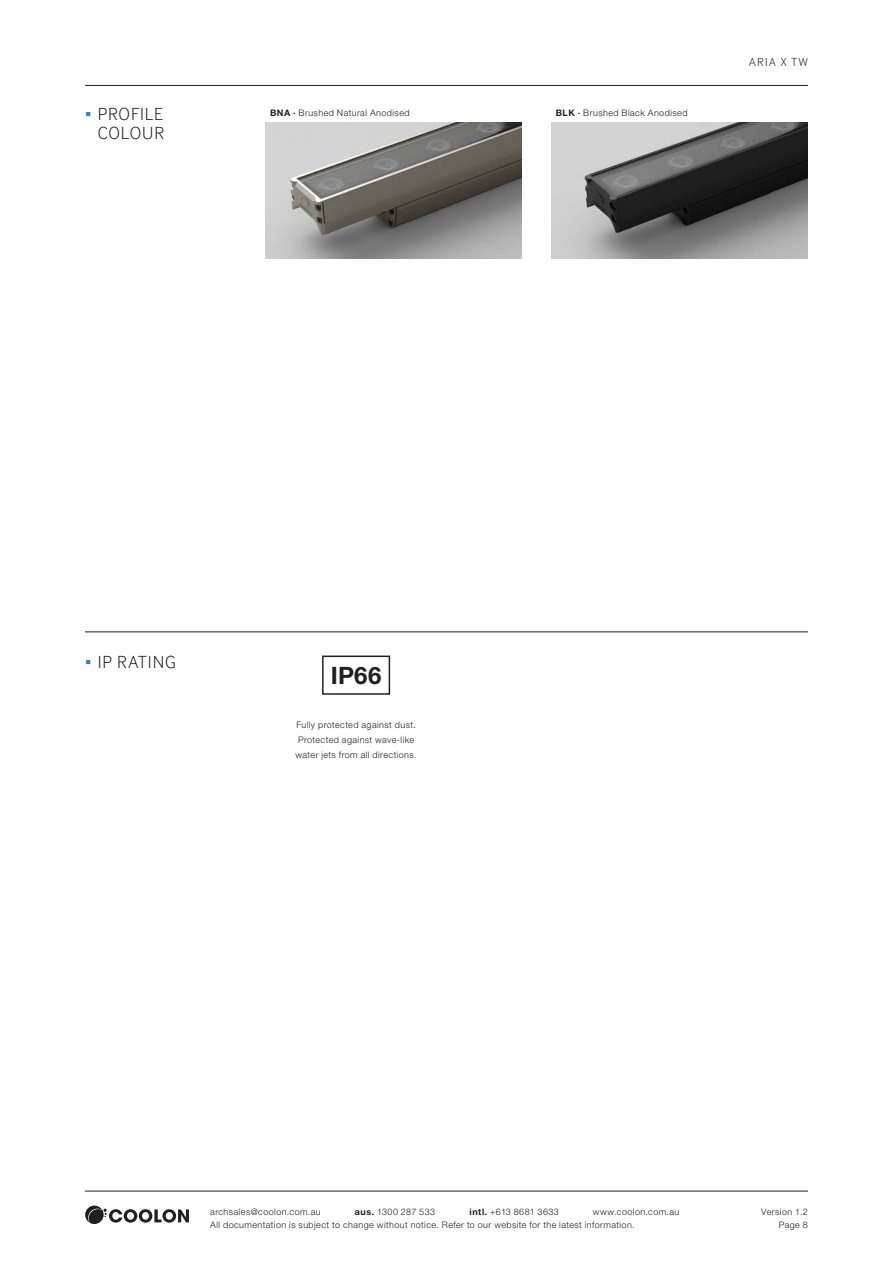
<style>
.page{position:relative;width:893px;height:1263px;background:#fff}
.page>*{position:absolute;margin:0;border:0;box-sizing:border-box;transform-origin:0 0}
.t1{font:700 24px "Helvetica Neue LT Std";color:#231f20}
.t2{font:300 18px/18.8px "Inter Face";letter-spacing:.05em;color:#231f20;text-align:right}
.t3{font:300 12px "Inter Face";letter-spacing:.125em;color:#231f20}
.bodycopy{font:300 9px/12.8px "Helvetica Neue LT Std";letter-spacing:.05em;color:#231f20}
.s1{font-family:"Arial Narrow";font-weight:400;color:#1a89ae}
.s2{font-weight:700}
</style>
<div class="page">
<svg style="left:85px;top:1205px;width:104px;height:19px"></svg>
<hr style="left:85px;top:1191px;width:723px;height:1px;background:#231f20">
<hr style="left:85px;top:85px;width:723px;height:1px;background:#231f20">
<img style="left:266px;top:123px;width:256px;height:136px">
<img style="left:552px;top:123px;width:255px;height:136px">
<hr style="left:85px;top:631px;width:723px;height:1px;background:#231f20">
<div style="left:322px;top:655px;width:68px;height:40px;border:2px solid #231f20"></div>
<p class="t2" style="left:85px;top:105px;width:81px"><span class="s1">▪</span> PROFILE<br>COLOUR</p>
<p class="bodycopy" style="left:270px;top:106px;width:141px"><span class="s2">BNA ·</span> Brushed Natural Anodised</p>
<p class="bodycopy" style="left:556px;top:106px;width:133px"><span class="s2">BLK ·</span> Brushed Black Anodised</p>
<h3 class="t3" style="left:749px;top:55px;width:60px">ARIA X TW</h3>
<p class="t2" style="left:85px;top:652px;width:92px"><span class="s1">▪</span> IP RATING</p>
<p class="t1" style="left:331px;top:661px;width:52px">IP66</p>
<p class="bodycopy" style="left:296px;top:717px;width:123px;line-height:15px">Fully protected against dust.<br>Protected against wave-like water jets from all directions.</p>
<p class="bodycopy" style="left:210px;top:1205px;width:112px">archsales@coolon.com.au</p>
<p class="bodycopy" style="left:355px;top:1205px;width:82px"><span class="s2">aus.</span> 1300 287 533</p>
<p class="bodycopy" style="left:470px;top:1205px;width:91px"><span class="s2">intl.</span> +613 8681 3633</p>
<p class="bodycopy" style="left:210px;top:1205px;width:471px;text-indent:383px">www.coolon.com.au<br>All documentation is subject to change without notice. Refer to our website for the latest information.</p>
<p class="bodycopy" style="left:761px;top:1206px;width:48px;text-align:right">Version 1.2<br>Page 8</p>
</div>
